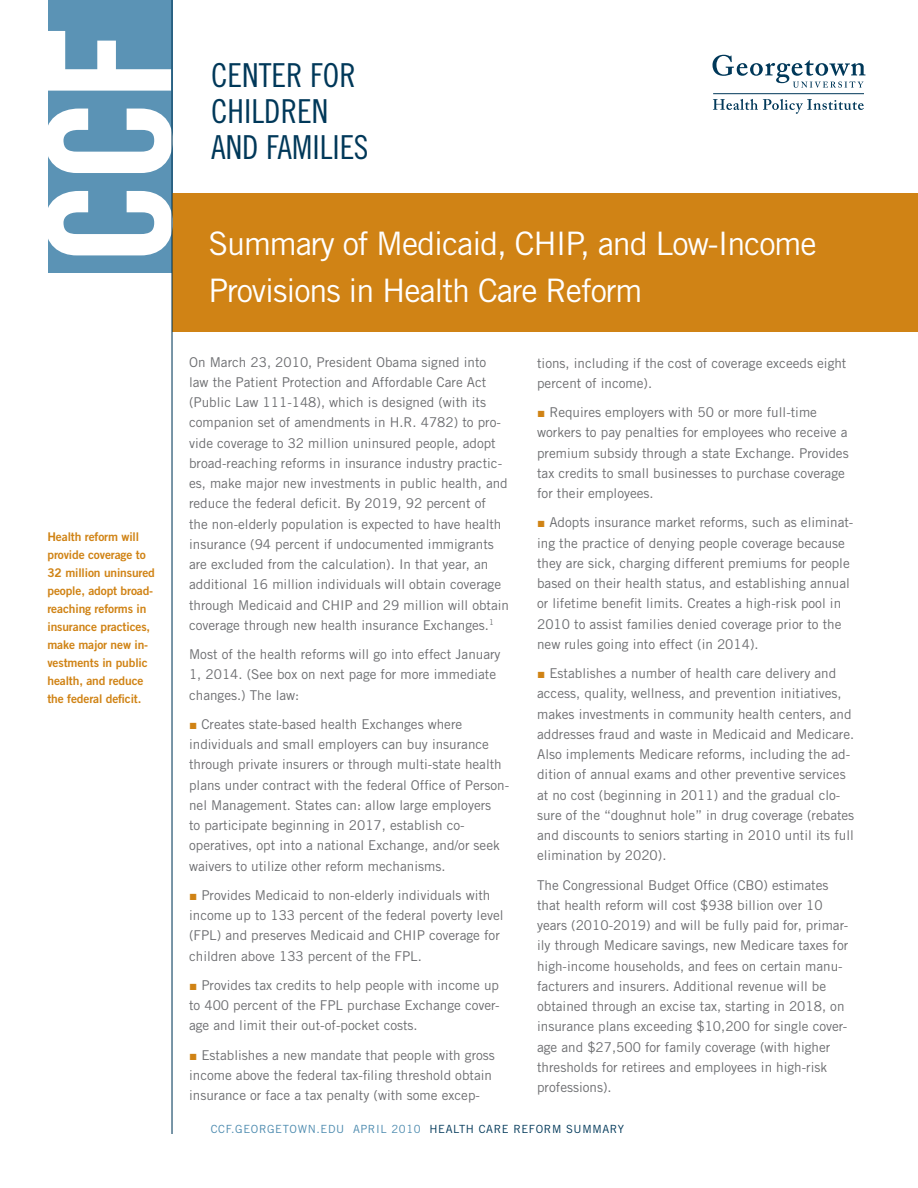
<style>
.page{position:relative;width:918px;height:1188px;background:#fff}
.page>*{position:absolute;margin:0;border:0;box-sizing:border-box;transform-origin:0 0}
.t1{font:33px/36px "Trade Gothic Cond Eighteen";color:#003859}
.t2{font:32.4px/46.5px "Trade Gothic";letter-spacing:-.035em;color:#fff}
.t3{font:13.5px/20.2px "Trade Gothic";color:#6c6d70}
.Subheads{font:12px/18px "Trade Gothic Bold Two";letter-spacing:-.01em;color:#d08315}
.Subheads-2{font:11.25px "Trade Gothic";letter-spacing:.055em;color:#4d8baf}
.s1{font-family:"Times New Roman";color:#d08315}
.s2{color:#003859}
</style>
<div class="page">
<div style="left:48px;top:0;width:125px;height:272px;background:#5b93b5"></div>
<div style="left:173px;top:193px;width:745px;height:138px;background:#d08315"></div>
<svg style="left:48px;top:31px;width:123px;height:224px"></svg>
<hr style="left:171px;top:0;width:2px;height:1134px;background:#003859">
<svg style="left:712px;top:55px;width:153px;height:33px"></svg>
<hr style="left:713px;top:93px;width:151px;height:1px;background:#003859">
<svg style="left:713px;top:99px;width:151px;height:15px"></svg>
<p class="Subheads" style="left:47px;top:528px;width:109px">Health reform will provide coverage to<br>32 million uninsured people, adopt broad&shy;reaching reforms in insurance practices, make major new in&shy;vestments in public health, and reduce the federal deficit.</p>
<p class="t1" style="left:211px;top:57px;width:159px">CENTER FOR<br>CHILDREN<br>AND FAMILIES</p>
<p class="t2" style="left:208px;top:220px;width:610px">Summary of Medicaid, CHIP, and Low-Income<br>Provisions in Health Care Reform</p>
<p class="t3" style="left:189px;top:352px;width:322px">On March 23, 2010, President Obama signed into law the Patient Protection and Affordable Care Act (Public Law 111-148), which is designed (with its companion set of amendments in H.R. 4782) to pro&shy;vide coverage to 32 million uninsured people, adopt broad-reaching reforms in insurance industry practic&shy;es, make major new investments in public health, and reduce the federal deficit. By 2019, 92 percent of<br>the non-elderly population is expected to have health insurance (94 percent if undocumented immigrants are excluded from the calculation). In that year, an additional 16 million individuals will obtain coverage through Medicaid and CHIP and 29 million will obtain coverage through new health insurance Exchanges.<sup>1</sup></p>
<p class="t3" style="left:189px;top:644px;width:313px">Most of the health reforms will go into effect January<br>1, 2014. (See box on next page for more immediate changes.) The law:</p>
<p class="t3" style="left:189px;top:714px;width:322px"><span class="s1">■</span> Creates state-based health Exchanges where individuals and small employers can buy insurance through private insurers or through multi-state health plans under contract with the federal Office of Person&shy;nel Management. States can: allow large employers<br>to participate beginning in 2017, establish co&shy;operatives, opt into a national Exchange, and/or seek waivers to utilize other reform mechanisms.</p>
<p class="t3" style="left:189px;top:885px;width:316px"><span class="s1">■</span> Provides Medicaid to non-elderly individuals with income up to 133 percent of the federal poverty level (FPL) and preserves Medicaid and CHIP coverage for children above 133 percent of the FPL.</p>
<p class="t3" style="left:189px;top:975px;width:312px;text-align:justify"><span class="s1">■</span> Provides tax credits to help people with income up to 400 percent of the FPL purchase Exchange cover&shy;age and limit their out-of-pocket costs.</p>
<p class="t3" style="left:189px;top:1045px;width:307px"><span class="s1">■</span> Establishes a new mandate that people with gross income above the federal tax-filing threshold obtain insurance or face a tax penalty (with some excep-</p>
<p class="t3" style="left:537px;top:353px;width:311px">tions, including if the cost of coverage exceeds eight percent of income).</p>
<p class="t3" style="left:537px;top:402px;width:313px"><span class="s1">■</span> Requires employers with 50 or more full-time workers to pay penalties for employees who receive a premium subsidy through a state Exchange. Provides tax credits to small businesses to purchase coverage for their employees.</p>
<p class="t3" style="left:537px;top:512px;width:318px"><span class="s1">■</span> Adopts insurance market reforms, such as eliminat&shy;ing the practice of denying people coverage because they are sick, charging different premiums for people based on their health status, and establishing annual or lifetime benefit limits. Creates a high-risk pool in 2010 to assist families denied coverage prior to the new rules going into effect (in 2014).</p>
<p class="t3" style="left:537px;top:663px;width:319px"><span class="s1">■</span> Establishes a number of health care delivery and access, quality, wellness, and prevention initiatives, makes investments in community health centers, and addresses fraud and waste in Medicaid and Medicare.<br>Also implements Medicare reforms, including the ad&shy;dition of annual exams and other preventive services at no cost (beginning in 2011) and the gradual clo&shy;sure of the “doughnut hole” in drug coverage (rebates and discounts to seniors starting in 2010 until its full elimination by 2020).</p>
<p class="t3" style="left:537px;top:875px;width:313px">The Congressional Budget Office (CBO) estimates that health reform will cost $938 billion over 10 years (2010-2019) and will be fully paid for, primar&shy;ily through Medicare savings, new Medicare taxes for high-income households, and fees on certain manu&shy;facturers and insurers. Additional revenue will be obtained through an excise tax, starting in 2018, on insurance plans exceeding $10,200 for single cover&shy;age and $27,500 for family coverage (with higher thresholds for retirees and employees in high-risk professions).</p>
<p class="Subheads-2" style="left:211px;top:1122px;width:415px">CCF.GEORGETOWN.EDU APRIL 2010 <span class="s2">HEALTH CARE REFORM SUMMARY</span></p>
</div>
